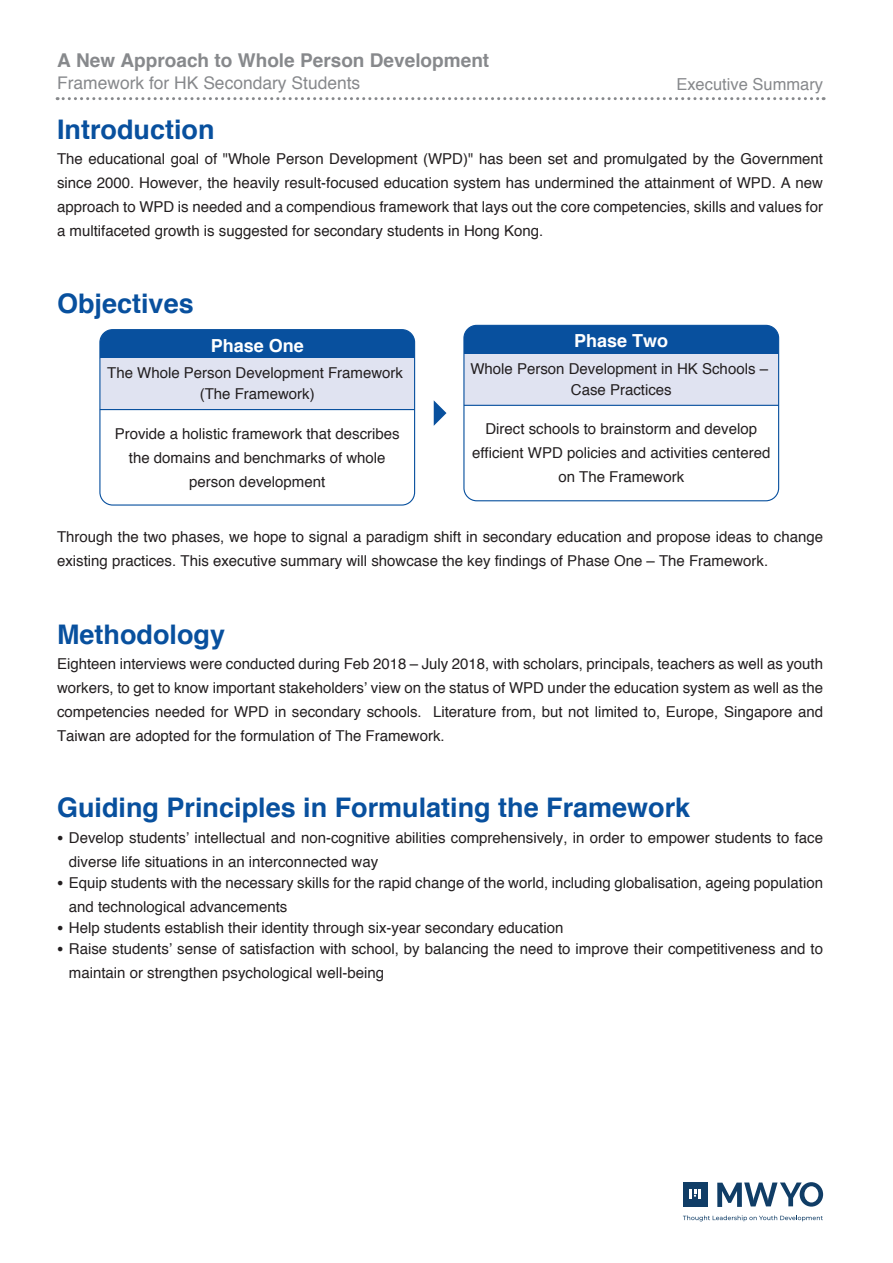
<style>
.page{position:relative;width:893px;height:1263px;background:#fff}
.page>*{position:absolute;margin:0;border:0;box-sizing:border-box;transform-origin:0 0}
.t1{font:700 27px "Helvetica";color:#08509e}
.t2{font:700 19.05px "Helvetica";color:#87898c}
.t3{font:700 18px "Helvetica";color:#fff}
.t4{font:17.4px "Helvetica";color:#87898c}
.t5{font:16.5px "Helvetica";color:#87898c}
.t6{font:15px/24px "Helvetica";color:#231f20}
.s1{font-weight:700;font-size:10.5px}
</style>
<div class="page">
<div style="left:100px;top:330px;width:315px;height:28px;background:#08509e"></div>
<div style="left:100px;top:358px;width:315px;height:52px;background:#e0e3f1"></div>
<div style="left:99px;top:329px;width:316px;height:177px;border:1px solid #08509e;border-radius:13px"></div>
<hr style="left:100px;top:409px;width:315px;height:1px;background:#08509e">
<div style="left:464px;top:325px;width:315px;height:29px;background:#08509e"></div>
<div style="left:464px;top:354px;width:315px;height:51px;background:#e0e3f1"></div>
<div style="left:463px;top:325px;width:316px;height:176px;border:1px solid #08509e;border-radius:13px"></div>
<hr style="left:464px;top:405px;width:315px;height:1px;background:#08509e">
<svg style="left:434px;top:400px;width:12px;height:26px"></svg>
<svg style="left:59px;top:97px;width:761px;height:3px"></svg>
<div style="left:683px;top:1182px;width:24px;height:25px;background:#103d66"></div>
<svg style="left:690px;top:1189px;width:10px;height:10px"></svg>
<svg style="left:717px;top:1182px;width:106px;height:25px"></svg>
<svg style="left:683px;top:1215px;width:140px;height:6px"></svg>
<p class="t2" style="left:57px;top:45px;width:434px">A New Approach to Whole Person Development</p>
<p class="t4" style="left:57px;top:70px;width:305px">Framework for HK Secondary Students</p>
<p class="t5" style="left:676px;top:71px;width:148px">Executive Summary</p>
<h1 class="t1" style="left:57px;top:108px;width:159px">Introduction</h1>
<p class="t6" style="left:57px;top:148px;width:767px;text-align:justify">The educational goal of "Whole Person Development (WPD)" has been set and promulgated by the Government since 2000. However, the heavily result-focused education system has undermined the attainment of WPD. A new approach to WPD is needed and a compendious framework that lays out the core competencies, skills and values for a multifaceted growth is suggested for secondary students in Hong Kong.</p>
<h1 class="t1" style="left:57px;top:281px;width:138px">Objectives</h1>
<p class="t3" style="left:211px;top:331px;width:95px">Phase One</p>
<p class="t6" style="left:107px;top:363px;width:297px;line-height:21px;text-align:center">The Whole Person Development Framework (The Framework)</p>
<p class="t6" style="left:115px;top:422px;width:287px;text-align:center">Provide a holistic framework that describes the domains and benchmarks of whole person development</p>
<p class="t3" style="left:574px;top:326px;width:96px">Phase Two</p>
<p class="t6" style="left:470px;top:359px;width:299px;line-height:21px;text-align:center">Whole Person Development in HK Schools –<br>Case Practices</p>
<p class="t6" style="left:472px;top:417px;width:300px;text-align:center">Direct schools to brainstorm and develop efficient WPD policies and activities centered on The Framework</p>
<p class="t6" style="left:57px;top:526px;width:767px">Through the two phases, we hope to signal a paradigm shift in secondary education and propose ideas to change existing practices. This executive summary will showcase the key findings of Phase One – The Framework.</p>
<h1 class="t1" style="left:57px;top:613px;width:169px">Methodology</h1>
<p class="t6" style="left:57px;top:653px;width:767px;text-align:justify">Eighteen interviews were conducted during Feb 2018 – July 2018, with scholars, principals, teachers as well as youth workers, to get to know important stakeholders’ view on the status of WPD under the education system as well as the competencies needed for WPD in secondary schools. Literature from, but not limited to, Europe, Singapore and Taiwan are adopted for the formulation of The Framework.</p>
<h1 class="t1" style="left:57px;top:786px;width:635px">Guiding Principles in Formulating the Framework</h1>
<p class="t6" style="left:69px;top:826px;width:756px;text-indent:-12px"><span class="s1">●</span> Develop students’ intellectual and non-cognitive abilities comprehensively, in order to empower students to face diverse life situations in an interconnected way</p>
<p class="t6" style="left:69px;top:871px;width:756px;text-indent:-12px"><span class="s1">●</span> Equip students with the necessary skills for the rapid change of the world, including globalisation, ageing population and technological advancements</p>
<p class="t6" style="left:57px;top:916px;width:508px"><span class="s1">●</span> Help students establish their identity through six-year secondary education</p>
<p class="t6" style="left:69px;top:937px;width:756px;text-indent:-12px"><span class="s1">●</span> Raise students’ sense of satisfaction with school, by balancing the need to improve their competitiveness and to maintain or strengthen psychological well-being</p>
</div>
